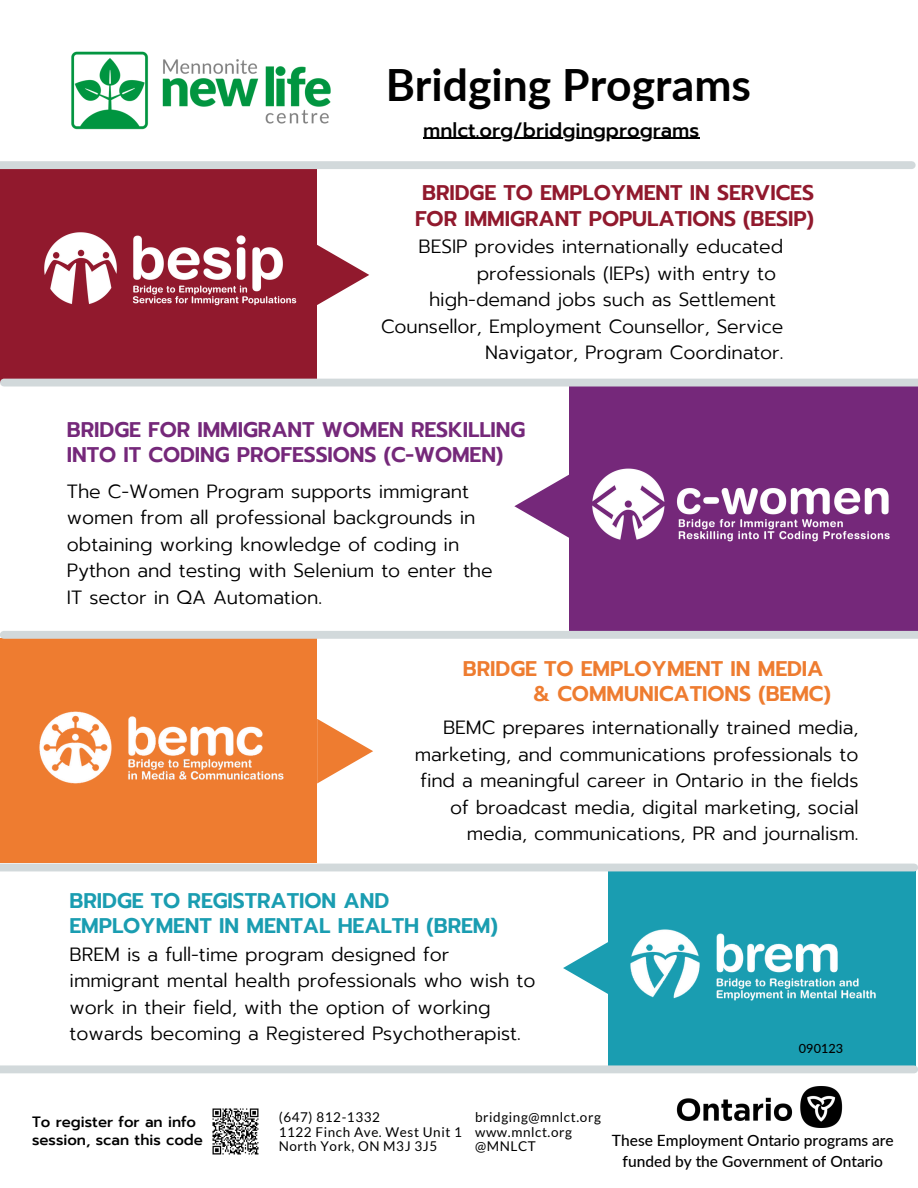
<style>
.page{position:relative;width:918px;height:1188px;background:#fff}
.page>*{position:absolute;margin:0;border:0;box-sizing:border-box;transform-origin:0 0}
.t1{font:700 44.4px "Lato";color:#000}
.t2{font:600 21.15px/25.3px "Prompt";letter-spacing:-.005em;color:#75287a}
.t3{font:600 21.15px/25.3px "Prompt";letter-spacing:-.005em;color:#91192d;text-align:center}
.t4{font:600 21.15px/25.3px "Prompt";letter-spacing:-.005em;color:#1a9db1}
.t5{font:600 21.15px/25.3px "Prompt";letter-spacing:-.005em;color:#ee7c30}
.t6{font:500 19.8px "Prompt";color:#000}
.t7{font:300 19.05px/26.4px "Prompt";letter-spacing:-.005em;color:#000}
.t8{font:500 15.45px/21.1px "Lato";color:#000;text-align:center}
.t9{font:500 15px/18px "Prompt";color:#000}
.t10{font:13.5px/14.5px "Lato";letter-spacing:.045em;color:#000}
.t11{font:500 12.75px "Lato";color:#000}
</style>
<div class="page">
<div style="left:0;top:167px;width:317px;height:216px;background:#91192d"></div>
<div style="left:0;top:639px;width:316px;height:224px;background:#ee7c30"></div>
<div style="left:569px;top:386px;width:349px;height:245px;background:#75287a"></div>
<div style="left:609px;top:871px;width:307px;height:195px;background:#1a9db1"></div>
<svg style="left:514px;top:474px;width:55px;height:64px"></svg>
<svg style="left:563px;top:942px;width:46px;height:53px"></svg>
<svg style="left:317px;top:719px;width:56px;height:65px"></svg>
<svg style="left:317px;top:244px;width:52px;height:61px"></svg>
<div style="left:0;top:161px;width:912px;height:8px;background:#d2d9db"></div>
<img style="left:630px;top:929px;width:246px;height:72px">
<img style="left:39px;top:711px;width:245px;height:73px">
<div style="left:4px;top:379px;width:914px;height:8px;background:#d2d9db"></div>
<div style="left:4px;top:631px;width:914px;height:8px;background:#d2d9db"></div>
<div style="left:0;top:864px;width:914px;height:7px;background:#d2d9db"></div>
<div style="left:0;top:1065px;width:914px;height:8px;background:#d2d9db"></div>
<img style="left:44px;top:232px;width:253px;height:74px">
<img style="left:592px;top:468px;width:298px;height:74px">
<img style="left:71px;top:51px;width:260px;height:79px">
<img style="left:212px;top:1108px;width:47px;height:47px">
<img style="left:655px;top:1073px;width:208px;height:55px">
<hr style="left:423px;top:138px;width:276px;height:1px;background:#000">
<h1 class="t1" style="left:386px;top:57px;width:367px">Bridging Programs</h1>
<p class="t6" style="left:423px;top:115px;width:278px">mnlct.org/bridgingprograms</p>
<p class="t3" style="left:415px;top:181px;width:400px">BRIDGE TO EMPLOYMENT IN SERVICES<br>FOR IMMIGRANT POPULATIONS (BESIP)</p>
<p class="t7" style="left:419px;top:234px;width:366px">BESIP provides internationally educated</p>
<p class="t7" style="left:477px;top:260px;width:301px">professionals (IEPs) with entry to</p>
<p class="t7" style="left:429px;top:287px;width:349px">high-demand jobs such as Settlement</p>
<p class="t7" style="left:381px;top:313px;width:404px">Counsellor, Employment Counsellor, Service</p>
<p class="t7" style="left:485px;top:340px;width:300px">Navigator, Program Coordinator.</p>
<p class="t2" style="left:67px;top:417px;width:460px">BRIDGE FOR IMMIGRANT WOMEN RESKILLING<br>INTO IT CODING PROFESSIONS (C-WOMEN)</p>
<p class="t7" style="left:67px;top:478px;width:427px">The C-Women Program supports immigrant women from all professional backgrounds in obtaining working knowledge of coding in Python and testing with Selenium to enter the IT sector in QA Automation.</p>
<p class="t5" style="left:534px;top:656px;width:299px;text-indent:-71px">BRIDGE TO EMPLOYMENT IN MEDIA &amp; COMMUNICATIONS (BEMC)</p>
<p class="t7" style="left:415px;top:715px;width:445px;text-align:right">BEMC prepares internationally trained media, marketing, and communications professionals to find a meaningful career in Ontario in the fields of broadcast media, digital marketing, social media, communications, PR and journalism.</p>
<p class="t4" style="left:70px;top:888px;width:430px">BRIDGE TO REGISTRATION AND<br>EMPLOYMENT IN MENTAL HEALTH (BREM)</p>
<p class="t7" style="left:70px;top:941px;width:467px">BREM is a full-time program designed for immigrant mental health professionals who wish to work in their field, with the option of working towards becoming a Registered Psychotherapist.</p>
<p class="t11" style="left:799px;top:1041px;width:46px">090123</p>
<p class="t9" style="left:32px;top:1113px;width:172px">To register for an info session, scan this code</p>
<p class="t10" style="left:279px;top:1110px;width:185px">(647) 812-1332<br>1122 Finch Ave. West Unit 1<br>North York, ON M3J 3J5</p>
<p class="t10" style="left:475px;top:1110px;width:127px">bridging@mnlct.org www.mnlct.org @MNLCT</p>
<p class="t8" style="left:612px;top:1130px;width:283px">These Employment Ontario programs are funded by the Government of Ontario</p>
</div>
